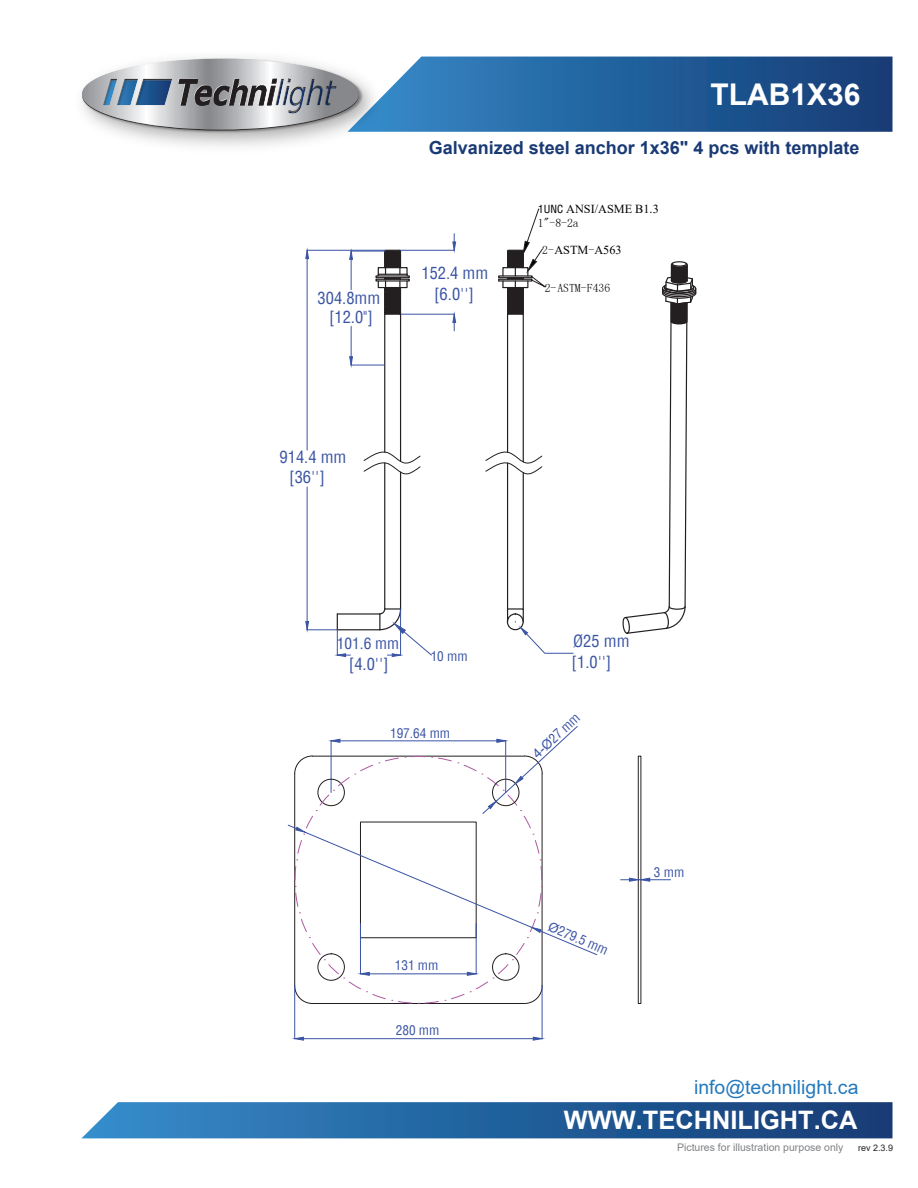
<style>
.page{position:relative;width:918px;height:1188px;background:#fff}
.page>*{position:absolute;margin:0;border:0;box-sizing:border-box;transform-origin:0 0}
.t1{font:700 30px "Arial";color:#fff}
.t2{font:700 25.35px "Arial";color:#fff}
.t3{font:19.35px "Arial";color:#2379be}
.t4{font:700 18px "Arial";color:#193a74}
.t5{font:condensed 16.5px/20.9px "Helvetica";color:#3a54a4}
.t6{font:condensed 15.3px "Helvetica";color:#3a54a4}
.t7{font:condensed 13.2px "Helvetica";color:#3a54a4}
.t8{font:12.3px "Times New Roman";color:#000}
.t9{font:11.7px "Sim Sun";color:#000}
.t10{font:10.5px "Arial";color:#808285}
.t11{font:9px "Arial";color:#231f20}
.s1{font-family:"Helvetica";font-stretch:condensed;font-size:10.95px}
.s2{font-family:"Sim Sun";font-size:11.55px}
.s3{font-family:"Sim Sun";font-size:11.7px}
.s4{font-size:11.55px}
.s5{font-family:"Arial";font-stretch:normal}
</style>
<div class="page">
<svg style="left:82px;top:1102px;width:811px;height:36px;background:#2966a0"></svg>
<svg style="left:82px;top:57px;width:811px;height:75px;background:#5981a8"></svg>
<hr style="left:384px;top:314px;width:1px;height:138px;background:#231f20">
<hr style="left:384px;top:463px;width:1px;height:146px;background:#231f20">
<hr style="left:400px;top:472px;width:1px;height:137px;background:#231f20">
<hr style="left:400px;top:314px;width:1px;height:147px;background:#231f20">
<hr style="left:337px;top:629px;width:43px;height:1px;background:#231f20">
<hr style="left:337px;top:613px;width:43px;height:2px;background:#231f20">
<div style="left:375px;top:279px;width:35px;height:3px;border:1px solid #231f20"></div>
<div style="left:375px;top:275px;width:35px;height:3px;border:1px solid #231f20"></div>
<hr style="left:507px;top:314px;width:1px;height:138px;background:#231f20">
<hr style="left:507px;top:463px;width:1px;height:146px;background:#231f20">
<hr style="left:523px;top:473px;width:1px;height:136px;background:#231f20">
<hr style="left:523px;top:314px;width:1px;height:148px;background:#231f20">
<hr style="left:307px;top:629px;width:30px;height:1px;background:#3a54a4">
<hr style="left:307px;top:250px;width:79px;height:1px;background:#3a54a4">
<hr style="left:307px;top:487px;width:1px;height:135px;background:#3a54a4">
<hr style="left:307px;top:259px;width:1px;height:191px;background:#3a54a4">
<svg style="left:305px;top:621px;width:4px;height:10px"></svg>
<svg style="left:305px;top:250px;width:4px;height:9px"></svg>
<svg style="left:337px;top:614px;width:13px;height:43px"></svg>
<hr style="left:401px;top:314px;width:53px;height:1px;background:#3a54a4">
<hr style="left:400px;top:250px;width:54px;height:1px;background:#3a54a4">
<svg style="left:452px;top:313px;width:4px;height:18px"></svg>
<svg style="left:452px;top:234px;width:4px;height:17px"></svg>
<svg style="left:506px;top:608px;width:68px;height:46px"></svg>
<svg style="left:363px;top:451px;width:58px;height:24px"></svg>
<svg style="left:485px;top:451px;width:58px;height:24px"></svg>
<svg style="left:377px;top:249px;width:31px;height:67px"></svg>
<svg style="left:622px;top:261px;width:75px;height:373px"></svg>
<svg style="left:498px;top:208px;width:48px;height:108px"></svg>
<hr style="left:351px;top:251px;width:34px;height:1px;background:#3a54a4">
<hr style="left:351px;top:365px;width:34px;height:1px;background:#3a54a4">
<hr style="left:351px;top:259px;width:1px;height:31px;background:#3a54a4">
<hr style="left:351px;top:326px;width:1px;height:31px;background:#3a54a4">
<svg style="left:349px;top:250px;width:4px;height:10px"></svg>
<svg style="left:349px;top:356px;width:4px;height:10px"></svg>
<svg style="left:379px;top:608px;width:53px;height:49px"></svg>
<hr style="left:294px;top:986px;width:1px;height:53px;background:#3a54a4">
<hr style="left:542px;top:986px;width:1px;height:53px;background:#3a54a4">
<hr style="left:304px;top:1038px;width:229px;height:1px;background:#3a54a4">
<svg style="left:294px;top:1036px;width:10px;height:5px"></svg>
<svg style="left:532px;top:1036px;width:11px;height:5px"></svg>
<div style="left:638px;top:756px;width:3px;height:248px;border:1px solid #231f20"></div>
<svg style="left:621px;top:877px;width:50px;height:5px"></svg>
<svg style="left:287px;top:726px;width:311px;height:278px"></svg>
<h1 class="t1" style="left:711px;top:74px;width:151px">TLAB1X36</h1>
<p class="t4" style="left:429px;top:135px;width:432px">Galvanized steel anchor 1x36" 4 pcs with template</p>
<p class="t5" style="left:318px;top:289px;width:64px;line-height:18.6px;text-align:center">304.8mm [12.0"]</p>
<p class="t5" style="left:421px;top:263px;width:68px;text-align:center">152.4 mm [6.0'']</p>
<p class="t5" style="left:289px;top:446px;width:59px;text-indent:-10px">914.4 mm [36'']</p>
<p class="t8" style="left:538px;top:201px;width:122px"><span class="s1">1UNC</span> ANSI/ASME B1.3</p>
<p class="t9" style="left:538px;top:217px;width:43px">1"-8-2a</p>
<p class="t8" style="left:542px;top:241px;width:81px"><span class="s2">2-</span>ASTM<span class="s3">-</span>A563</p>
<p class="t9" style="left:545px;top:281px;width:67px"><span class="s4">2-</span> ASTM-F436</p>
<p class="t6" style="left:337px;top:633px;width:64px">101.6 mm</p>
<p class="t5" style="left:349px;top:653px;width:41px">[4.0'']</p>
<p class="t7" style="left:431px;top:648px;width:38px">10 mm</p>
<p class="t7" style="left:390px;top:724px;width:62px">197.64 mm</p>
<p class="t7" style="left:395px;top:957px;width:45px">131 mm</p>
<p class="t7" style="left:396px;top:1022px;width:45px">280 mm</p>
<p class="t5" style="left:572px;top:630px;width:59px">Ø25 mm [1.0'']</p>
<p class="t7" style="left:529px;top:749px;width:60px;rotate:-43deg"><span class="s5">4-Ø</span>27 mm</p>
<p class="t7" style="left:552px;top:918px;width:65px;rotate:23deg"><span class="s5">Ø</span>279.5 mm</p>
<p class="t7" style="left:654px;top:864px;width:32px">3 mm</p>
<p class="t3" style="left:694px;top:1074px;width:166px">info@technilight.ca</p>
<h2 class="t2" style="left:564px;top:1102px;width:295px">WWW.TECHNILIGHT.CA</h2>
<p class="t10" style="left:677px;top:1140px;width:168px">Pictures for illustration purpose only</p>
<p class="t11" style="left:858px;top:1142px;width:37px">rev 2.3.9</p>
</div>
